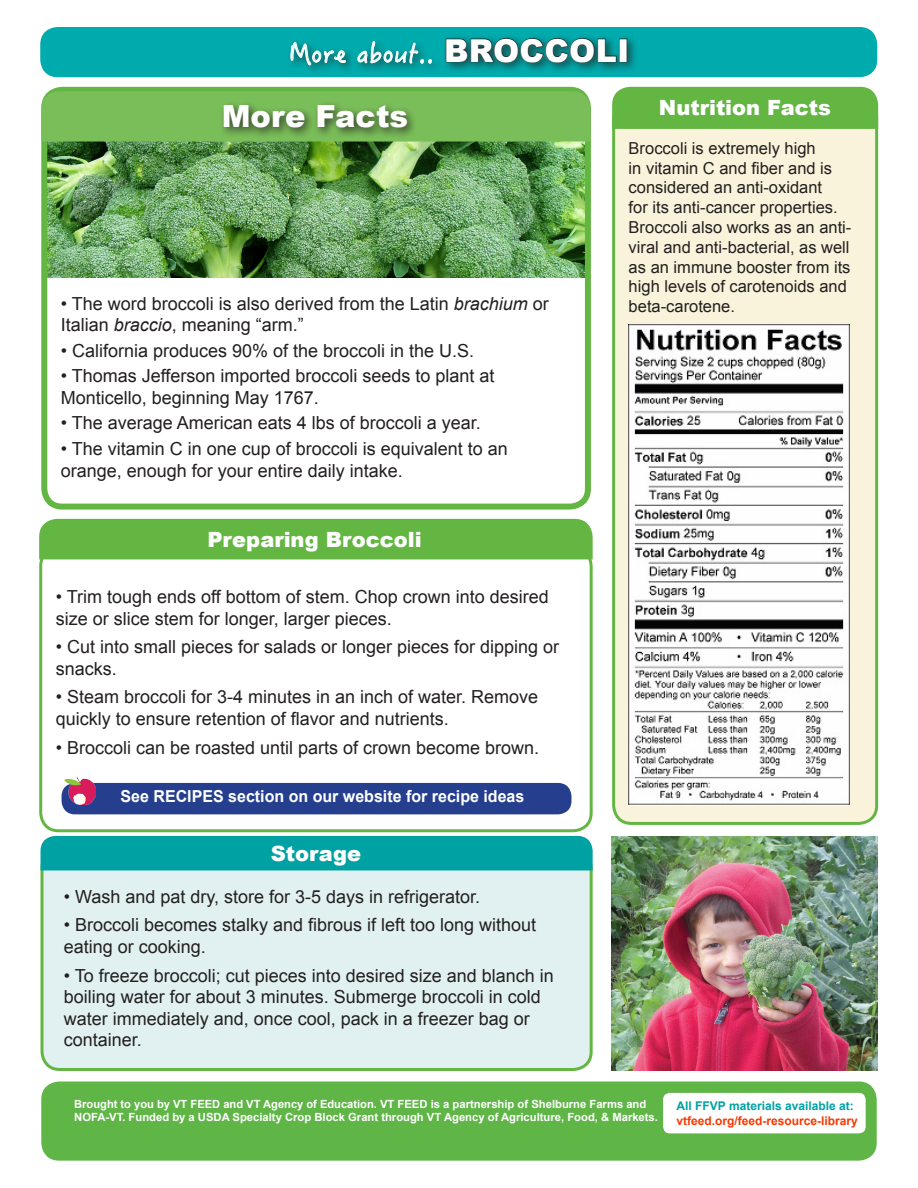
<style>
.page{position:relative;width:918px;height:1188px;background:#fff}
.page>*{position:absolute;margin:0;border:0;box-sizing:border-box;transform-origin:0 0}
.t1{font:900 30.6px "Arial";color:#fff}
.t2{font:27px "Hanzi Pen TC W3";letter-spacing:.02em;color:#fff}
.t3{font:900 21px "Arial";color:#fff}
.List_Paragraph{font:18px/21.6px "Arial";color:#231f20}
.t4{font:16.5px/19.8px "Arial";color:#231f20}
.t5{font:700 16.5px "Arial";color:#fff}
.t6{font:700 12px/14.4px "Arial";color:#f43902}
.t7{font:700 11.25px/13.5px "Arial";color:#fff}
.s1{font-family:"Arial";font-weight:900;font-size:31.5px}
.s2{font-style:italic}
.s3{color:#00a1a2}
</style>
<div class="page">
<img style="left:48px;top:142px;width:536px;height:135px">
<svg style="left:612px;top:114px;width:267px;height:711px;background:#eeedd0"></svg>
<div style="left:612px;top:87px;width:266px;height:42px;background:#64b643"></div>
<div style="left:40px;top:27px;width:837px;height:50px;background:#00abad;border-radius:17px"></div>
<div style="left:286px;top:33px;width:352px;height:43px;background:#231f20;opacity:.75"></div>
<svg style="left:290px;top:42px;width:56px;height:24px"></svg>
<svg style="left:357px;top:41px;width:75px;height:23px"></svg>
<svg style="left:446px;top:38px;width:171px;height:25px;background:#106566"></svg>
<div style="left:619px;top:39px;width:8px;height:23px;border:1px solid #231f20"></div>
<div style="left:41px;top:87px;width:550px;height:423px;border:6px solid #64b643;border-radius:18px"></div>
<div style="left:41px;top:91px;width:549px;height:51px;background:#7abe59"></div>
<div style="left:219px;top:100px;width:199px;height:39px;background:#231f20;opacity:.75"></div>
<div style="left:42px;top:850px;width:549px;height:219px;background:#e1f1f2;border-radius:18px"></div>
<div style="left:40px;top:849px;width:553px;height:222px;border:3px solid #64b643;border-radius:18px"></div>
<div style="left:41px;top:836px;width:552px;height:34px;background:#00a1a2"></div>
<div style="left:39px;top:547px;width:554px;height:285px;border:3px solid #64b643;border-radius:18px"></div>
<div style="left:62px;top:783px;width:509px;height:31px;background:#253f8e;border-radius:14px"></div>
<img style="left:65px;top:778px;width:31px;height:26px">
<div style="left:39px;top:519px;width:554px;height:40px;background:#64b643"></div>
<img style="left:629px;top:325px;width:220px;height:480px">
<img style="left:611px;top:836px;width:266px;height:235px">
<div style="left:41px;top:1082px;width:836px;height:79px;background:#5fb546;border-radius:18px"></div>
<div style="left:663px;top:1093px;width:203px;height:40px;background:#fff;border-radius:7px"></div>
<p class="t2" style="left:290px;top:36px;width:341px">More about.. <span class="s1">BROCCOLI</span></p>
<p class="t1" style="left:222px;top:94px;width:188px">More Facts</p>
<p class="t3" style="left:659px;top:93px;width:174px">Nutrition Facts</p>
<p class="List_Paragraph" style="left:61px;top:293px;width:490px">• The word broccoli is also derived from the Latin <span class="s2">brachium</span> or<br>Italian <span class="s2">braccio</span>, meaning “arm.”</p>
<p class="List_Paragraph" style="left:61px;top:340px;width:415px">• California produces 90% of the broccoli in the U.S.</p>
<p class="List_Paragraph" style="left:61px;top:365px;width:435px">• Thomas Jefferson imported broccoli seeds to plant at<br>Monticello, beginning May 1767.</p>
<p class="List_Paragraph" style="left:61px;top:413px;width:422px">• The average American eats 4 lbs of broccoli a year.</p>
<p class="List_Paragraph" style="left:61px;top:438px;width:449px">• The vitamin C in one cup of broccoli is equivalent to an orange, enough for your entire daily intake.</p>
<p class="t3" style="left:207px;top:524px;width:216px">Preparing Broccoli</p>
<p class="List_Paragraph" style="left:56px;top:586px;width:495px">• Trim tough ends off bottom of stem. Chop crown into desired size or slice stem for longer, larger pieces.</p>
<p class="List_Paragraph" style="left:56px;top:636px;width:505px">• Cut into small pieces for salads or longer pieces for dipping or snacks.</p>
<p class="List_Paragraph" style="left:56px;top:687px;width:484px">• Steam broccoli for 3-4 minutes in an inch of water. Remove quickly to ensure retention of flavor and nutrients.</p>
<p class="List_Paragraph" style="left:56px;top:737px;width:485px">• Broccoli can be roasted until parts of crown become brown.</p>
<p class="t5" style="left:121px;top:785px;width:405px">See RECIPES section on our website for recipe ideas</p>
<p class="t3" style="left:271px;top:838px;width:92px">Storage</p>
<p class="List_Paragraph" style="left:64px;top:886px;width:418px">• Wash and pat dry, store for 3-5 days in refrigerator.</p>
<p class="List_Paragraph" style="left:64px;top:914px;width:474px">• Broccoli becomes stalky and fibrous if left too long without eating or cooking.</p>
<p class="List_Paragraph" style="left:64px;top:965px;width:492px">• To freeze broccoli; cut pieces into desired size and blanch in boiling water for about 3 minutes. Submerge broccoli in cold water immediately and, once cool, pack in a freezer bag or container.</p>
<p class="t4" style="left:629px;top:138px;width:224px">Broccoli is extremely high<br>in vitamin C and fiber and is considered an anti-oxidant<br>for its anti-cancer properties.<br>Broccoli also works as an anti&shy;viral and anti-bacterial, as well as an immune booster from its high levels of carotenoids and beta-carotene.</p>
<p class="t7" style="left:74px;top:1098px;width:585px">Brought to you by VT FEED and VT Agency of Education. VT FEED is a partnership of Shelburne Farms and<br>NOFA-VT. Funded by a USDA Specialty Crop Block Grant through VT Agency of Agriculture, Food, &amp; Markets.</p>
<p class="t6" style="left:677px;top:1099px;width:183px"><span class="s3">All FFVP materials available at: </span>vtfeed.org/feed-resource-library</p>
</div>
